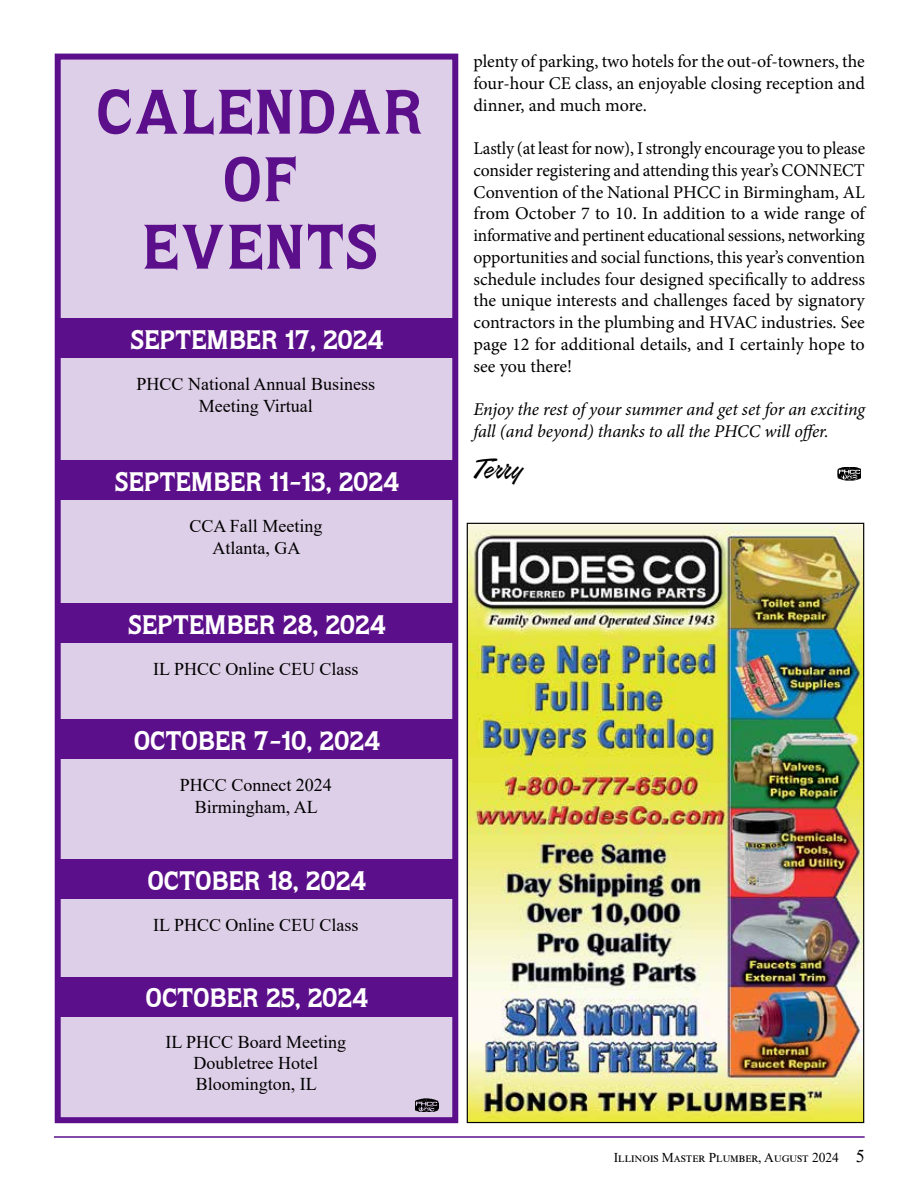
<style>
.page{position:relative;width:918px;height:1188px;background:#fff}
.page>*{position:absolute;margin:0;border:0;box-sizing:border-box;transform-origin:0 0}
.t1{font:700 57px "Quorum";letter-spacing:.02em;color:#5c0f8b}
.t2{font:27px "Airways PERSONALUSEONLY";color:#000}
.t3{font:700 24px "Quorum";color:#fff}
.t4{font:18px/21.8px "Minion Pro";color:#000;text-align:justify}
.t5{font:18px/22.5px "Times New Roman";color:#000;text-align:center}
.t6{font:italic 18px/21.8px "Minion Pro";letter-spacing:-.01em;color:#000}
.t7{font:13.5px "Times New Roman";color:#000}
.s1{font-size:18px}
</style>
<div class="page">
<hr style="left:54px;top:1136px;width:811px;height:2px;background:#5c0f8b">
<img style="left:838px;top:467px;width:23px;height:13px">
<img style="left:842px;top:475px;width:14px;height:4px">
<div style="left:55px;top:54px;width:403px;height:1069px;background:#decfe8;border:6px solid #5c0f8b"></div>
<div style="left:57px;top:319px;width:396px;height:39px;background:#5c0f8b"></div>
<div style="left:57px;top:460px;width:396px;height:40px;background:#5c0f8b"></div>
<div style="left:57px;top:603px;width:396px;height:40px;background:#5c0f8b"></div>
<div style="left:57px;top:719px;width:396px;height:40px;background:#5c0f8b"></div>
<div style="left:57px;top:859px;width:396px;height:40px;background:#5c0f8b"></div>
<div style="left:57px;top:977px;width:396px;height:39px;background:#5c0f8b"></div>
<img style="left:415px;top:1098px;width:23px;height:14px">
<img style="left:419px;top:1106px;width:15px;height:4px">
<img style="left:469px;top:525px;width:393px;height:596px">
<h1 class="t1" style="left:96px;top:75px;width:160px">CALEND</h1>
<h1 class="t1" style="left:336px;top:75px;width:84px">AR</h1>
<h1 class="t1" style="left:223px;top:143px;width:76px">OF</h1>
<h1 class="t1" style="left:142px;top:210px;width:40px">EVENTS</h1>
<h3 class="t3" style="left:130px;top:325px;width:255px">SEPTEMBER 17, 2024</h3>
<p class="t5" style="left:137px;top:372px;width:240px">PHCC National Annual Business<br>Meeting Virtual</p>
<h3 class="t3" style="left:115px;top:466px;width:286px">SEPTEMBER 11-13, 2024</h3>
<p class="t5" style="left:189px;top:514px;width:135px">CCA Fall Meeting<br>Atlanta, GA</p>
<h3 class="t3" style="left:128px;top:609px;width:259px">SEPTEMBER 28, 2024</h3>
<p class="t5" style="left:153px;top:657px;width:207px">IL PHCC Online CEU Class</p>
<h3 class="t3" style="left:134px;top:726px;width:248px">OCTOBER 7-10, 2024</h3>
<p class="t5" style="left:180px;top:773px;width:154px">PHCC Connect 2024<br>Birmingham, AL</p>
<h3 class="t3" style="left:148px;top:865px;width:220px">OCTOBER 18, 2024</h3>
<p class="t5" style="left:153px;top:913px;width:207px">IL PHCC Online CEU Class</p>
<h3 class="t3" style="left:146px;top:983px;width:224px">OCTOBER 25, 2024</h3>
<p class="t5" style="left:165px;top:1031px;width:182px;line-height:21px">IL PHCC Board Meeting<br>Doubletree Hotel<br>Bloomington, IL</p>
<p class="t4" style="left:473px;top:51px;width:393px">plenty of parking, two hotels for the out-of-towners, the four-hour CE class, an enjoyable closing reception and dinner, and much more.</p>
<p class="t4" style="left:473px;top:138px;width:393px">Lastly (at least for now), I strongly encourage you to please consider registering and attending this year’s CONNECT Convention of the National PHCC in Birmingham, AL from October 7 to 10. In addition to a wide range of informative and pertinent educational sessions, networking opportunities and social functions, this year’s convention schedule includes four designed specifically to address the unique interests and challenges faced by signatory contractors in the plumbing and HVAC industries. See page 12 for additional details, and I certainly hope to see you there!</p>
<p class="t6" style="left:473px;top:398px;width:393px">Enjoy the rest of your summer and get set for an exciting fall (and beyond) thanks to all the PHCC will offer.</p>
<h2 class="t2" style="left:473px;top:453px;width:53px">Terry</h2>
<p class="t7" style="left:614px;top:1148px;width:253px">Illinois Master Plumber, August 2024 <span class="s1">5</span></p>
</div>
